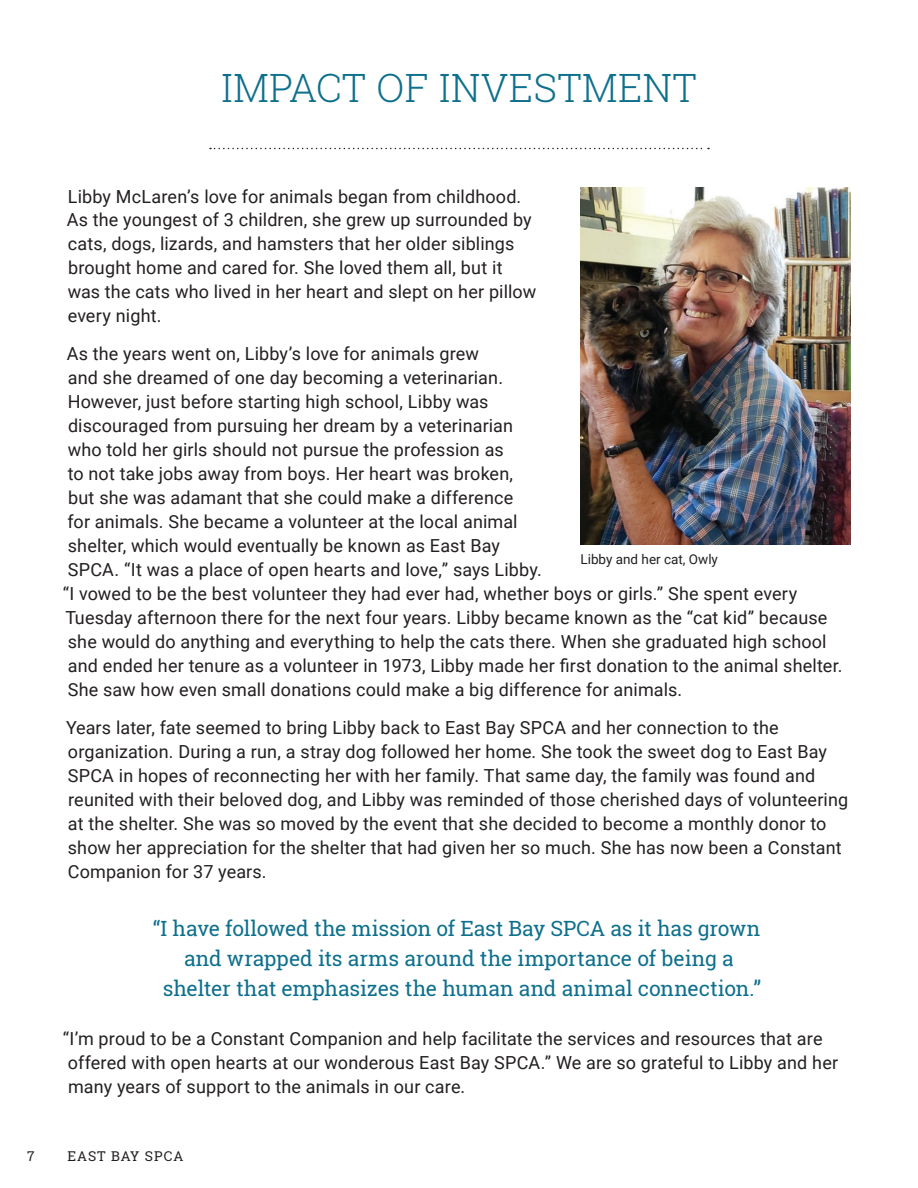
<style>
.page{position:relative;width:918px;height:1188px;background:#fff}
.page>*{position:absolute;margin:0;border:0;box-sizing:border-box;transform-origin:0 0}
.t1{font:300 39px "Roboto Slab";letter-spacing:.01em;color:#0f708d}
.t2{font:21px/30px "Roboto Slab";letter-spacing:-.01em;color:#0f708d;text-align:center}
.t3{font:18px/24px "Roboto";letter-spacing:.01em;color:#231f20}
.t4{font:13.5px "Roboto";color:#231f20}
.t5{font:13.5px "Roboto Slab";letter-spacing:.075em;color:#231f20}
</style>
<div class="page">
<img style="left:580px;top:187px;width:270px;height:358px">
<svg style="left:210px;top:148px;width:499px;height:1px"></svg>
<h1 class="t1" style="left:221px;top:61px;width:477px">IMPACT OF INVESTMENT</h1>
<p class="t3" style="left:67px;top:183px;width:471px">Libby McLaren’s love for animals began from childhood.<br>As the youngest of 3 children, she grew up surrounded by cats, dogs, lizards, and hamsters that her older siblings brought home and cared for. She loved them all, but it was the cats who lived in her heart and slept on her pillow every night.</p>
<p class="t3" style="left:63px;top:341px;width:781px">As the years went on, Libby’s love for animals grew<br>and she dreamed of one day becoming a veterinarian.<br>However, just before starting high school, Libby was<br>discouraged from pursuing her dream by a veterinarian<br>who told her girls should not pursue the profession as<br>to not take jobs away from boys. Her heart was broken,<br>but she was adamant that she could make a difference<br>for animals. She became a volunteer at the local animal<br>shelter, which would eventually be known as East Bay<br>SPCA. “It was a place of open hearts and love,” says Libby.<br>“I vowed to be the best volunteer they had ever had, whether boys or girls.” She spent every Tuesday afternoon there for the next four years. Libby became known as the “cat kid” because she would do anything and everything to help the cats there. When she graduated high school and ended her tenure as a volunteer in 1973, Libby made her first donation to the animal shelter.<br>She saw how even small donations could make a big difference for animals.</p>
<p class="t3" style="left:66px;top:715px;width:784px">Years later, fate seemed to bring Libby back to East Bay SPCA and her connection to the organization. During a run, a stray dog followed her home. She took the sweet dog to East Bay SPCA in hopes of reconnecting her with her family. That same day, the family was found and reunited with their beloved dog, and Libby was reminded of those cherished days of volunteering at the shelter. She was so moved by the event that she decided to become a monthly donor to show her appreciation for the shelter that had given her so much. She has now been a Constant Companion for 37 years.</p>
<p class="t2" style="left:153px;top:913px;width:610px">“I have followed the mission of East Bay SPCA as it has grown and wrapped its arms around the importance of being a shelter that emphasizes the human and animal connection.”</p>
<p class="t3" style="left:63px;top:1026px;width:777px">“I’m proud to be a Constant Companion and help facilitate the services and resources that are offered with open hearts at our wonderous East Bay SPCA.” We are so grateful to Libby and her many years of support to the animals in our care.</p>
<p class="t4" style="left:580px;top:549px;width:139px">Libby and her cat, Owly</p>
<p class="t5" style="left:27px;top:1147px;width:9px">7</p>
<p class="t5" style="left:68px;top:1147px;width:117px">EAST BAY SPCA</p>
</div>
